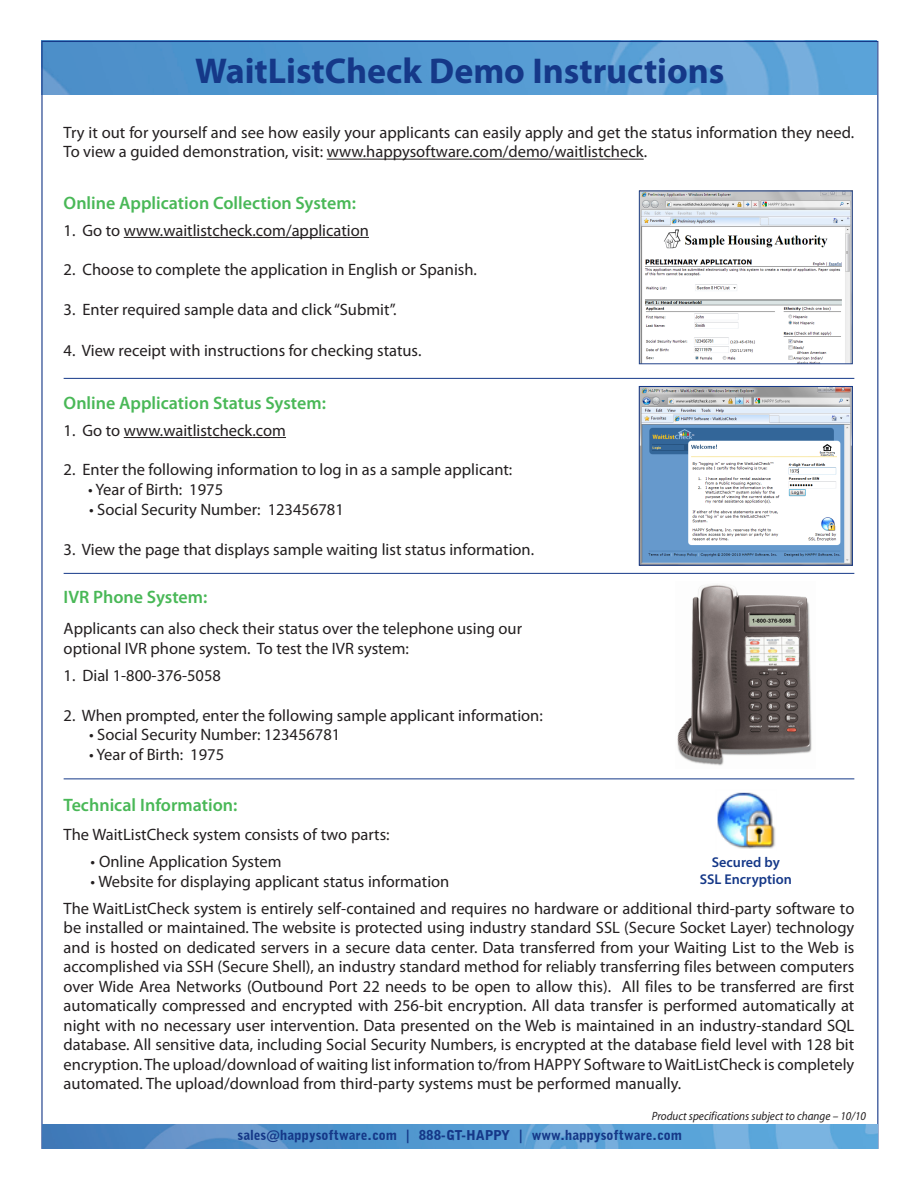
<style>
.page{position:relative;width:918px;height:1188px;background:#fff}
.page>*{position:absolute;margin:0;border:0;box-sizing:border-box;transform-origin:0 0}
.t1{font:700 36px "Myriad Pro";color:#153888}
.t2{font:600 18px "Myriad Pro";color:#49b857}
.t3{font:16.5px/19.5px "Myriad Pro";color:#231f20}
.t4{font:600 14.25px "Myriad Pro";color:#153888}
.t5{font:900 13.5px "Bell Gothic BT";color:#153888}
.t6{font:italic 12px "Myriad Pro";color:#231f20;scale:.93 1}
</style>
<div class="page">
<img style="left:43px;top:43px;width:833px;height:52px">
<img style="left:42px;top:1124px;width:835px;height:24px">
<hr style="left:327px;top:159px;width:317px;height:1px;background:#231f20">
<hr style="left:124px;top:237px;width:245px;height:1px;background:#231f20">
<hr style="left:124px;top:437px;width:162px;height:1px;background:#231f20">
<img style="left:641px;top:388px;width:210px;height:176px">
<div style="left:639px;top:386px;width:214px;height:180px;border:1px solid #153888"></div>
<hr style="left:64px;top:378px;width:790px;height:1px;background:#153888">
<hr style="left:64px;top:573px;width:790px;height:1px;background:#153888">
<hr style="left:64px;top:778px;width:790px;height:1px;background:#153888">
<img style="left:641px;top:193px;width:210px;height:169px">
<div style="left:639px;top:191px;width:214px;height:173px;border:1px solid #24448a"></div>
<img style="left:677px;top:584px;width:135px;height:182px">
<img style="left:717px;top:792px;width:58px;height:57px">
<p class="t1" style="left:195px;top:48px;width:531px">WaitListCheck Demo Instructions</p>
<p class="t3" style="left:64px;top:122px;width:792px">Try it out for yourself and see how easily your applicants can easily apply and get the status information they need.<br>To view a guided demonstration, visit: www.happysoftware.com/demo/waitlistcheck.</p>
<p class="t2" style="left:64px;top:191px;width:294px">Online Application Collection System:</p>
<p class="t3" style="left:64px;top:220px;width:307px">1. Go to www.waitlistcheck.com/application</p>
<p class="t3" style="left:64px;top:260px;width:415px">2. Choose to complete the application in English or Spanish.</p>
<p class="t3" style="left:64px;top:299px;width:334px">3. Enter required sample data and click “Submit”.</p>
<p class="t3" style="left:64px;top:341px;width:359px">4. View receipt with instructions for checking status.</p>
<p class="t2" style="left:64px;top:391px;width:264px">Online Application Status System:</p>
<p class="t3" style="left:64px;top:420px;width:224px">1. Go to www.waitlistcheck.com</p>
<p class="t3" style="left:64px;top:460px;width:450px">2. Enter the following information to log in as a sample applicant:</p>
<p class="t3" style="left:88px;top:480px;width:137px">• Year of Birth: 1975</p>
<p class="t3" style="left:89px;top:500px;width:256px">• Social Security Number: 123456781</p>
<p class="t3" style="left:64px;top:539px;width:472px">3. View the page that displays sample waiting list status information.</p>
<p class="t2" style="left:64px;top:585px;width:145px">IVR Phone System:</p>
<p class="t3" style="left:64px;top:619px;width:460px">Applicants can also check their status over the telephone using our</p>
<p class="t3" style="left:64px;top:638px;width:347px">optional IVR phone system. To test the IVR system:</p>
<p class="t3" style="left:64px;top:665px;width:159px">1. Dial 1-800-376-5058</p>
<p class="t3" style="left:64px;top:705px;width:481px">2. When prompted, enter the following sample applicant information:</p>
<p class="t3" style="left:89px;top:725px;width:253px">• Social Security Number: 123456781</p>
<p class="t3" style="left:89px;top:745px;width:137px">• Year of Birth: 1975</p>
<p class="t2" style="left:64px;top:794px;width:175px">Technical Information:</p>
<p class="t3" style="left:64px;top:824px;width:328px">The WaitListCheck system consists of two parts:</p>
<p class="t3" style="left:91px;top:851px;width:192px">• Online Application System</p>
<p class="t3" style="left:91px;top:871px;width:360px">• Website for displaying applicant status information</p>
<p class="t3" style="left:64px;top:898px;width:792px;text-align:justify">The WaitListCheck system is entirely self-contained and requires no hardware or additional third-party software to be installed or maintained. The website is protected using industry standard SSL (Secure Socket Layer) technology and is hosted on dedicated servers in a secure data center. Data transferred from your Waiting List to the Web is accomplished via SSH (Secure Shell), an industry standard method for reliably transferring files between computers over Wide Area Networks (Outbound Port 22 needs to be open to allow this). All files to be transferred are first automatically compressed and encrypted with 256-bit encryption. All data transfer is performed automatically at night with no necessary user intervention. Data presented on the Web is maintained in an industry-standard SQL database. All sensitive data, including Social Security Numbers, is encrypted at the database field level with 128 bit encryption. The upload/download of waiting list information to/from HAPPY Software to WaitListCheck is completely automated. The upload/download from third-party systems must be performed manually.</p>
<p class="t4" style="left:712px;top:853px;width:70px">Secured by</p>
<p class="t4" style="left:700px;top:870px;width:94px">SSL Encryption</p>
<p class="t6" style="left:652px;top:1109px;width:232px">Product specifications subject to change – 10/10</p>
<p class="t5" style="left:238px;top:1126px;width:446px">sales@happysoftware.com | 888-GT-HAPPY | www.happysoftware.com</p>
</div>
